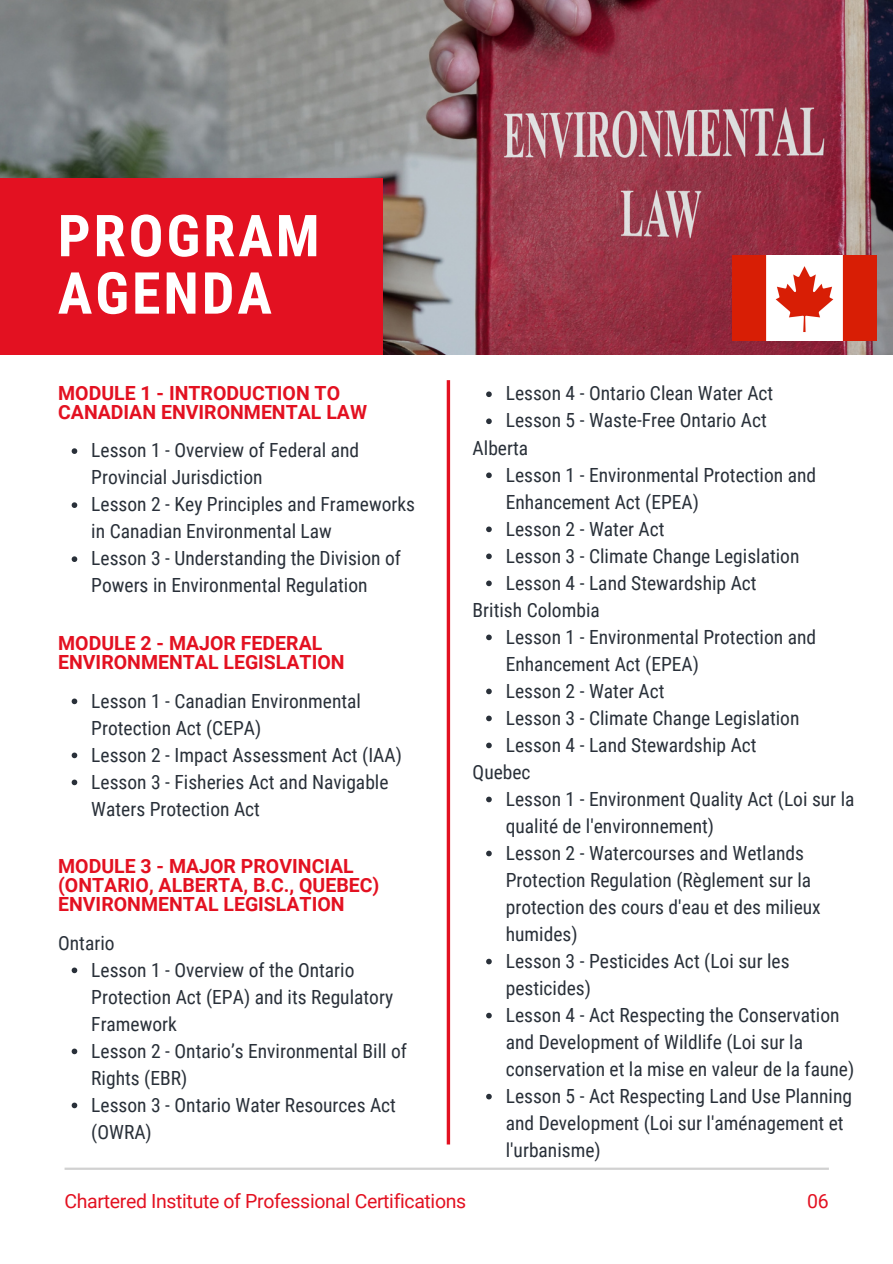
<style>
.page{position:relative;width:893px;height:1264px;background:#fff}
.page>*{position:absolute;margin:0;border:0;box-sizing:border-box;transform-origin:0 0}
.t1{font:700 57.9px/57.3px "Roboto Condensed";letter-spacing:.05em;color:#fff}
.t2{font:19.5px/27px "Roboto Condensed";color:#293039}
.t3{font:700 19.5px/19.2px "Roboto";color:#e31121}
.t4{font:19.5px "Roboto";letter-spacing:-.015em;color:#e31121}
</style>
<div class="page">
<hr style="left:65px;top:1167px;width:763px;height:2px;background:#d1d1d1">
<svg style="left:72px;top:448px;width:5px;height:6px"></svg>
<svg style="left:72px;top:502px;width:5px;height:6px"></svg>
<svg style="left:72px;top:556px;width:5px;height:6px"></svg>
<svg style="left:486px;top:391px;width:5px;height:6px"></svg>
<svg style="left:486px;top:418px;width:5px;height:6px"></svg>
<svg style="left:486px;top:472px;width:5px;height:6px"></svg>
<svg style="left:486px;top:526px;width:5px;height:6px"></svg>
<svg style="left:486px;top:553px;width:5px;height:6px"></svg>
<svg style="left:486px;top:580px;width:5px;height:6px"></svg>
<svg style="left:486px;top:634px;width:5px;height:6px"></svg>
<svg style="left:486px;top:688px;width:5px;height:6px"></svg>
<svg style="left:486px;top:715px;width:5px;height:6px"></svg>
<svg style="left:486px;top:742px;width:5px;height:6px"></svg>
<svg style="left:486px;top:796px;width:5px;height:6px"></svg>
<svg style="left:486px;top:850px;width:5px;height:6px"></svg>
<svg style="left:486px;top:958px;width:5px;height:6px"></svg>
<svg style="left:486px;top:1012px;width:5px;height:6px"></svg>
<svg style="left:486px;top:1093px;width:5px;height:6px"></svg>
<svg style="left:72px;top:698px;width:5px;height:6px"></svg>
<svg style="left:72px;top:752px;width:5px;height:6px"></svg>
<svg style="left:72px;top:779px;width:5px;height:6px"></svg>
<svg style="left:446px;top:380px;width:4px;height:764px;background:#e83c49"></svg>
<img style="left:0;top:0;width:892px;height:355px">
<div style="left:0;top:178px;width:383px;height:176px;background:#e31121"></div>
<svg style="left:72px;top:967px;width:5px;height:6px"></svg>
<svg style="left:72px;top:1048px;width:5px;height:6px"></svg>
<svg style="left:72px;top:1102px;width:5px;height:6px"></svg>
<img style="left:732px;top:256px;width:144px;height:84px">
<p class="t1" style="left:58px;top:208px;width:263px">PROGRAM<br>AGENDA</p>
<h2 class="t3" style="left:58px;top:383px;width:310px">MODULE 1 - INTRODUCTION TO<br>CANADIAN ENVIRONMENTAL LAW</h2>
<p class="t2" style="left:91px;top:437px;width:269px">Lesson 1 - Overview of Federal and<br>Provincial Jurisdiction</p>
<h1 class="t2" style="left:91px;top:491px;width:325px">Lesson 2 - Key Principles and Frameworks in Canadian Environmental Law</h1>
<p class="t2" style="left:91px;top:545px;width:311px">Lesson 3 - Understanding the Division of<br>Powers in Environmental Regulation</p>
<p class="t3" style="left:58px;top:633px;width:288px">MODULE 2 - MAJOR FEDERAL<br>ENVIRONMENTAL LEGISLATION</p>
<p class="t2" style="left:91px;top:687px;width:271px">Lesson 1 - Canadian Environmental<br>Protection Act (CEPA)</p>
<p class="t2" style="left:91px;top:741px;width:312px">Lesson 2 - Impact Assessment Act (IAA)</p>
<p class="t2" style="left:91px;top:768px;width:299px">Lesson 3 - Fisheries Act and Navigable<br>Waters Protection Act</p>
<p class="t3" style="left:58px;top:856px;width:323px">MODULE 3 - MAJOR PROVINCIAL (ONTARIO, ALBERTA, B.C., QUEBEC)<br>ENVIRONMENTAL LEGISLATION</p>
<p class="t2" style="left:58px;top:929px;width:58px">Ontario</p>
<p class="t2" style="left:91px;top:956px;width:303px">Lesson 1 - Overview of the Ontario<br>Protection Act (EPA) and its Regulatory<br>Framework</p>
<p class="t2" style="left:91px;top:1037px;width:317px">Lesson 2 - Ontario’s Environmental Bill of<br>Rights (EBR)</p>
<p class="t2" style="left:91px;top:1091px;width:306px">Lesson 3 - Ontario Water Resources Act (OWRA)</p>
<p class="t2" style="left:505px;top:380px;width:269px">Lesson 4 - Ontario Clean Water Act</p>
<h2 class="t2" style="left:505px;top:407px;width:262px">Lesson 5 - Waste-Free Ontario Act</h2>
<p class="t2" style="left:472px;top:434px;width:57px">Alberta</p>
<p class="t2" style="left:505px;top:461px;width:312px">Lesson 1 - Environmental Protection and<br>Enhancement Act (EPEA)</p>
<p class="t2" style="left:505px;top:515px;width:160px">Lesson 2 - Water Act</p>
<h2 class="t2" style="left:505px;top:542px;width:295px">Lesson 3 - Climate Change Legislation</h2>
<p class="t2" style="left:505px;top:569px;width:252px">Lesson 4 - Land Stewardship Act</p>
<p class="t2" style="left:472px;top:596px;width:129px">British Colombia</p>
<p class="t2" style="left:505px;top:623px;width:312px">Lesson 1 - Environmental Protection and<br>Enhancement Act (EPEA)</p>
<p class="t2" style="left:505px;top:677px;width:160px">Lesson 2 - Water Act</p>
<p class="t2" style="left:505px;top:704px;width:295px">Lesson 3 - Climate Change Legislation</p>
<p class="t2" style="left:505px;top:731px;width:252px">Lesson 4 - Land Stewardship Act</p>
<p class="t2" style="left:472px;top:758px;width:59px">Quebec</p>
<p class="t2" style="left:505px;top:785px;width:350px">Lesson 1 - Environment Quality Act (Loi sur la qualité de l'environnement)</p>
<p class="t2" style="left:505px;top:839px;width:316px">Lesson 2 - Watercourses and Wetlands<br>Protection Regulation (Règlement sur la protection des cours d'eau et des milieux humides)</p>
<p class="t2" style="left:505px;top:947px;width:285px">Lesson 3 - Pesticides Act (Loi sur les pesticides)</p>
<p class="t2" style="left:505px;top:1001px;width:350px">Lesson 4 - Act Respecting the Conservation and Development of Wildlife (Loi sur la conservation et la mise en valeur de la faune)</p>
<p class="t2" style="left:505px;top:1082px;width:348px">Lesson 5 - Act Respecting Land Use Planning and Development (Loi sur l'aménagement et l'urbanisme)</p>
<p class="t4" style="left:65px;top:1189px;width:403px">Chartered Institute of Professional Certifications</p>
<p class="t4" style="left:807px;top:1189px;width:23px">06</p>
</div>
